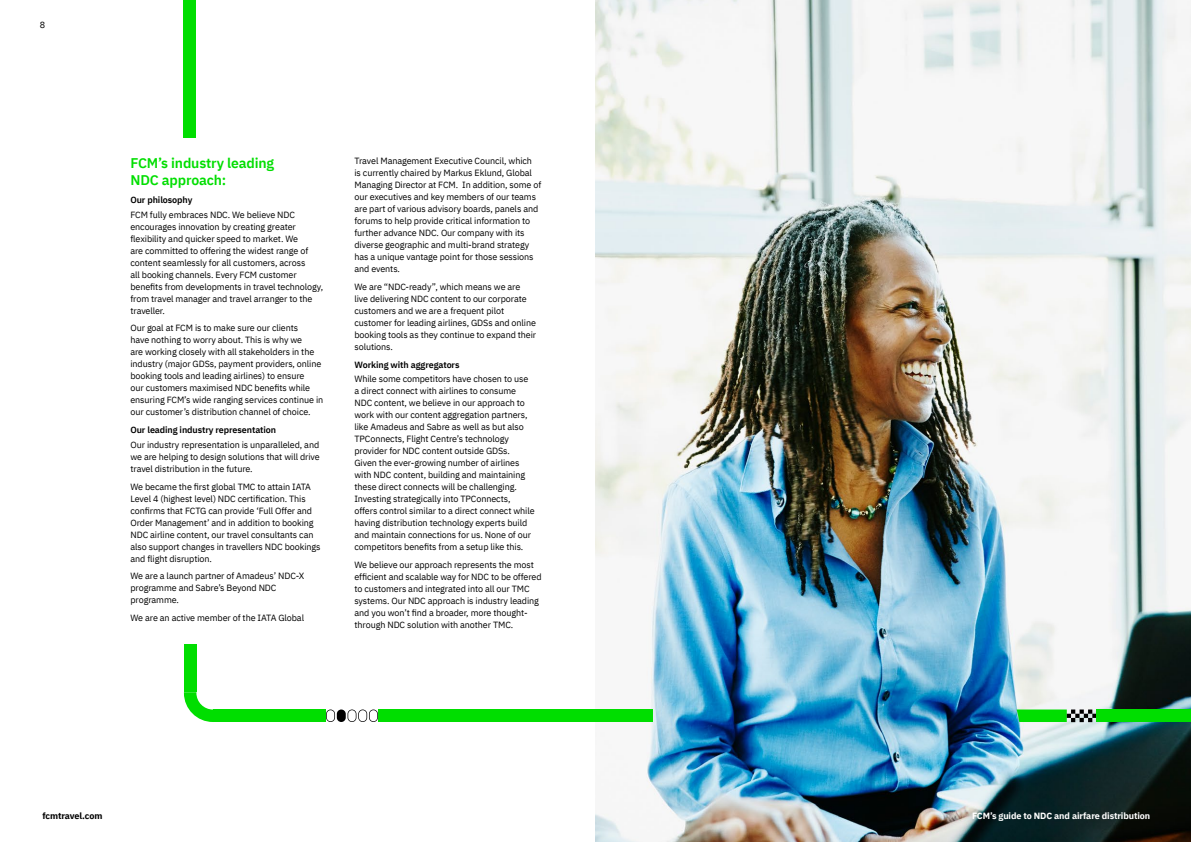
<style>
.page{position:relative;width:1191px;height:842px;background:#fff}
.page>*{position:absolute;margin:0;border:0;box-sizing:border-box;transform-origin:0 0}
.t1{font:600 14px/17px "IBM Plex Sans";letter-spacing:-.01em;color:#00de00}
.t2{font:9px/12px "IBM Plex Sans";letter-spacing:-.01em;color:#000}
.t3{font:600 9px "IBM Plex Sans";letter-spacing:-.01em;color:#000}
.t4{font:700 9px "IBM Plex Sans";letter-spacing:-.01em;color:#fff}
.t5{font:700 9px "IBM Plex Sans";letter-spacing:-.01em;color:#000}
</style>
<div class="page">
<img style="left:596px;top:0;width:595px;height:842px">
<svg style="left:326px;top:709px;width:52px;height:13px"></svg>
<div style="left:183px;top:0;width:13px;height:137px;background:#00de00"></div>
<div style="left:184px;top:644px;width:12px;height:48px;background:#00de00"></div>
<div style="left:214px;top:709px;width:112px;height:13px;background:#00de00"></div>
<svg style="left:184px;top:692px;width:30px;height:30px"></svg>
<div style="left:378px;top:709px;width:274px;height:13px;background:#00de00"></div>
<svg style="left:1016px;top:709px;width:80px;height:13px"></svg>
<div style="left:1096px;top:710px;width:95px;height:12px;background:#00de00"></div>
<p class="t2" style="left:40px;top:18px;width:7px">8</p>
<h1 class="t1" style="left:130px;top:154px;width:145px">FCM’s industry leading<br>NDC approach:</h1>
<p class="t3" style="left:130px;top:193px;width:63px">Our philosophy</p>
<p class="t2" style="left:130px;top:208px;width:194px">FCM fully embraces NDC. We believe NDC encourages innovation by creating greater flexibility and quicker speed to market. We<br>are committed to offering the widest range of content seamlessly for all customers, across<br>all booking channels. Every FCM customer benefits from developments in travel technology, from travel manager and travel arranger to the traveller.</p>
<p class="t2" style="left:130px;top:321px;width:194px">Our goal at FCM is to make sure our clients<br>have nothing to worry about. This is why we<br>are working closely with all stakeholders in the industry (major GDSs, payment providers, online booking tools and leading airlines) to ensure<br>our customers maximised NDC benefits while ensuring FCM’s wide ranging services continue in our customer’s distribution channel of choice.</p>
<p class="t3" style="left:130px;top:423px;width:147px">Our leading industry representation</p>
<p class="t2" style="left:130px;top:438px;width:191px;text-align:justify">Our industry representation is unparalleled, and we are helping to design solutions that will drive travel distribution in the future.</p>
<p class="t2" style="left:130px;top:480px;width:192px">We became the first global TMC to attain IATA Level 4 (highest level) NDC certification. This confirms that FCTG can provide ‘Full Offer and Order Management’ and in addition to booking NDC airline content, our travel consultants can also support changes in travellers NDC bookings and flight disruption.</p>
<p class="t2" style="left:130px;top:569px;width:175px">We are a launch partner of Amadeus’ NDC-X programme and Sabre’s Beyond NDC programme.</p>
<p class="t2" style="left:130px;top:611px;width:175px">We are an active member of the IATA Global</p>
<p class="t2" style="left:354px;top:154px;width:188px">Travel Management Executive Council, which<br>is currently chaired by Markus Eklund, Global Managing Director at FCM. In addition, some of our executives and key members of our teams are part of various advisory boards, panels and forums to help provide critical information to further advance NDC. Our company with its diverse geographic and multi-brand strategy has a unique vantage point for those sessions and events.</p>
<p class="t2" style="left:354px;top:280px;width:183px">We are “NDC-ready”, which means we are live delivering NDC content to our corporate customers and we are a frequent pilot customer for leading airlines, GDSs and online booking tools as they continue to expand their solutions.</p>
<p class="t3" style="left:354px;top:357px;width:107px">Working with aggregators</p>
<p class="t2" style="left:354px;top:372px;width:182px">While some competitors have chosen to use a direct connect with airlines to consume NDC content, we believe in our approach to work with our content aggregation partners, like Amadeus and Sabre as well as but also TPConnects, Flight Centre’s technology provider for NDC content outside GDSs.<br>Given the ever-growing number of airlines with NDC content, building and maintaining these direct connects will be challenging.<br>Investing strategically into TPConnects, offers control similar to a direct connect while having distribution technology experts build and maintain connections for us. None of our competitors benefits from a setup like this.</p>
<p class="t2" style="left:354px;top:558px;width:189px">We believe our approach represents the most efficient and scalable way for NDC to be offered to customers and integrated into all our TMC systems. Our NDC approach is industry leading and you won’t find a broader, more thought&shy;through NDC solution with another TMC.</p>
<p class="t5" style="left:43px;top:808px;width:61px">fcmtravel.com</p>
<p class="t4" style="left:972px;top:808px;width:180px">FCM’s guide to NDC and airfare distribution</p>
</div>
